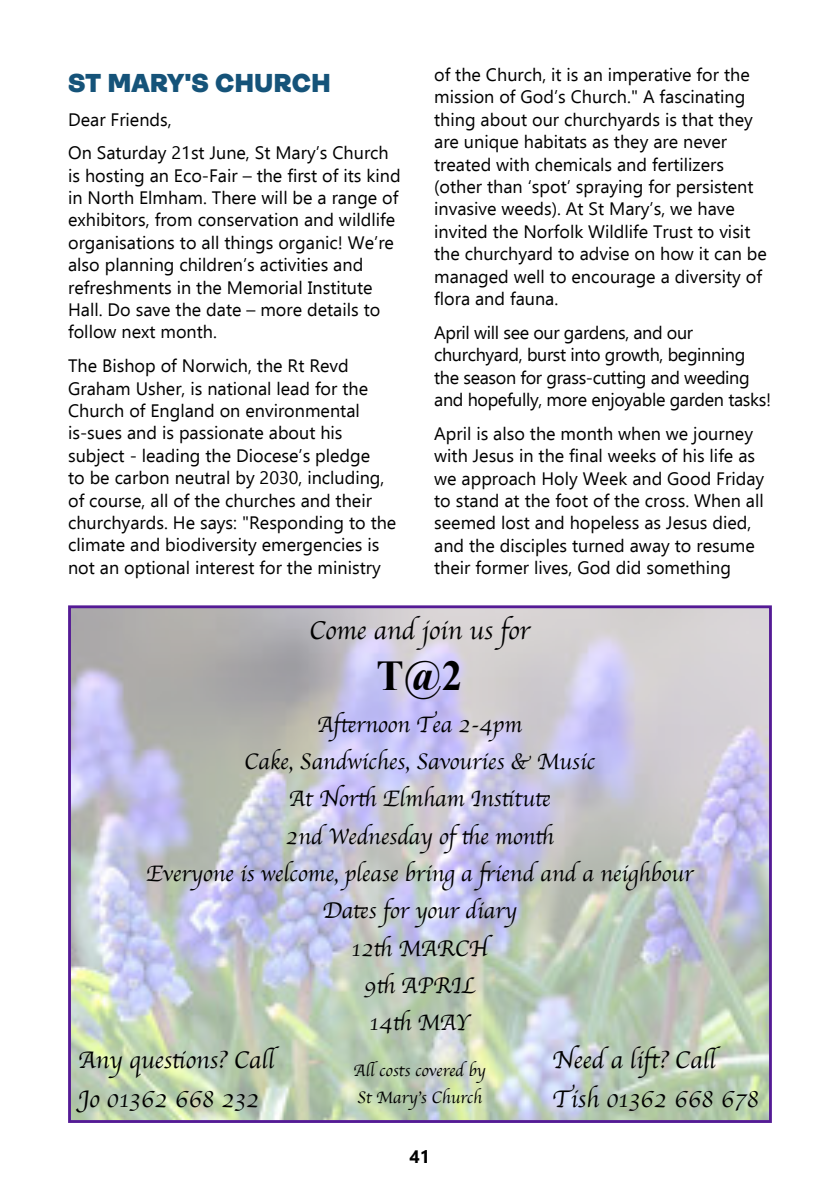
<style>
.page{position:relative;width:840px;height:1191px;background:#fff}
.page>*{position:absolute;margin:0;border:0;box-sizing:border-box;transform-origin:0 0}
.t1{font:700 42.4px "Times New Roman";color:#000;scale:.96 1}
.t2{font:26.8px "Apple Chancery";color:#000;scale:.96 1}
.t3{font:900 26px "Ambit";color:#155379}
.t4{font:25.2px "Apple Chancery";color:#000;scale:.96 1}
.t5{font:23.4px/37.2px "Apple Chancery";color:#000;text-align:center;scale:.96 1}
.t6{font:18px/22.4px "Ebrima";color:#000}
.t7{font:18px/22.4px "Ebrima";letter-spacing:-.02em;color:#000}
.t8{font:700 18px "Ebrima";color:#000}
.t9{font:17.4px/26.8px "Apple Chancery";color:#000;scale:.96 1}
</style>
<div class="page">
<img style="left:72px;top:609px;width:695px;height:510px">
<div style="left:68px;top:605px;width:703px;height:518px;border:3px solid #541a95"></div>
<p class="t6" style="left:434px;top:63px;width:334px">of the Church, it is an imperative for the mission of God’s Church." A fascinating thing about our churchyards is that they are unique habitats as they are never treated with chemicals and fertilizers (other than ‘spot’ spraying for persistent invasive weeds). At St Mary’s, we have invited the Norfolk Wildlife Trust to visit the churchyard to advise on how it can be managed well to encourage a diversity of flora and fauna.</p>
<p class="t7" style="left:434px;top:320px;width:338px">April will see our gardens, and our churchyard, burst into growth, beginning the season for grass-cutting and weeding and hopefully, more enjoyable garden tasks!</p>
<p class="t6" style="left:434px;top:421px;width:331px">April is also the month when we journey with Jesus in the final weeks of his life as we approach Holy Week and Good Friday to stand at the foot of the cross. When all seemed lost and hopeless as Jesus died, and the disciples turned away to resume their former lives, God did something</p>
<h2 class="t2" style="left:309px;top:609px;width:232px">Come and join us for</h2>
<h1 class="t1" style="left:376px;top:646px;width:91px">T@2</h1>
<p class="t5" style="left:146px;top:705px;width:571px">Afternoon Tea 2-4pm<br>Cake, Sandwiches, Savouries &amp; Music<br>At North Elmham Institute<br>2nd Wednesday of the month<br>Everyone is welcome, please bring a friend and a neighbour<br>Dates for your diary<br>12th MARCH<br>9th APRIL<br>14th MAY</p>
<h3 class="t4" style="left:78px;top:1040px;width:211px">Any questions? Call</h3>
<h3 class="t4" style="left:552px;top:1040px;width:177px">Need a lift? Call</h3>
<h3 class="t4" style="left:78px;top:1079px;width:190px">Jo 01362 668 232</h3>
<h3 class="t4" style="left:552px;top:1079px;width:217px">Tish 01362 668 678</h3>
<h3 class="t3" style="left:68px;top:68px;width:264px">ST MARY'S CHURCH</h3>
<p class="t6" style="left:68px;top:102px;width:322px;line-height:33.8px">Dear Friends,<br>On Saturday 21st June, St Mary’s Church</p>
<p class="t6" style="left:68px;top:163px;width:334px">is hosting an Eco-Fair – the first of its kind in North Elmham. There will be a range of exhibitors, from conservation and wildlife organisations to all things organic! We’re also planning children’s activities and refreshments in the Memorial Institute Hall. Do save the date – more details to follow next month.</p>
<p class="t6" style="left:68px;top:354px;width:329px">The Bishop of Norwich, the Rt Revd Graham Usher, is national lead for the Church of England on environmental is-sues and is passionate about his subject - leading the Diocese’s pledge<br>to be carbon neutral by 2030, including, of course, all of the churches and their churchyards. He says: "Responding to the climate and biodiversity emergencies is not an optional interest for the ministry</p>
<p class="t9" style="left:353px;top:1056px;width:139px">All costs covered by<br>St Mary’s Church</p>
<p class="t8" style="left:409px;top:1142px;width:22px">41</p>
</div>
